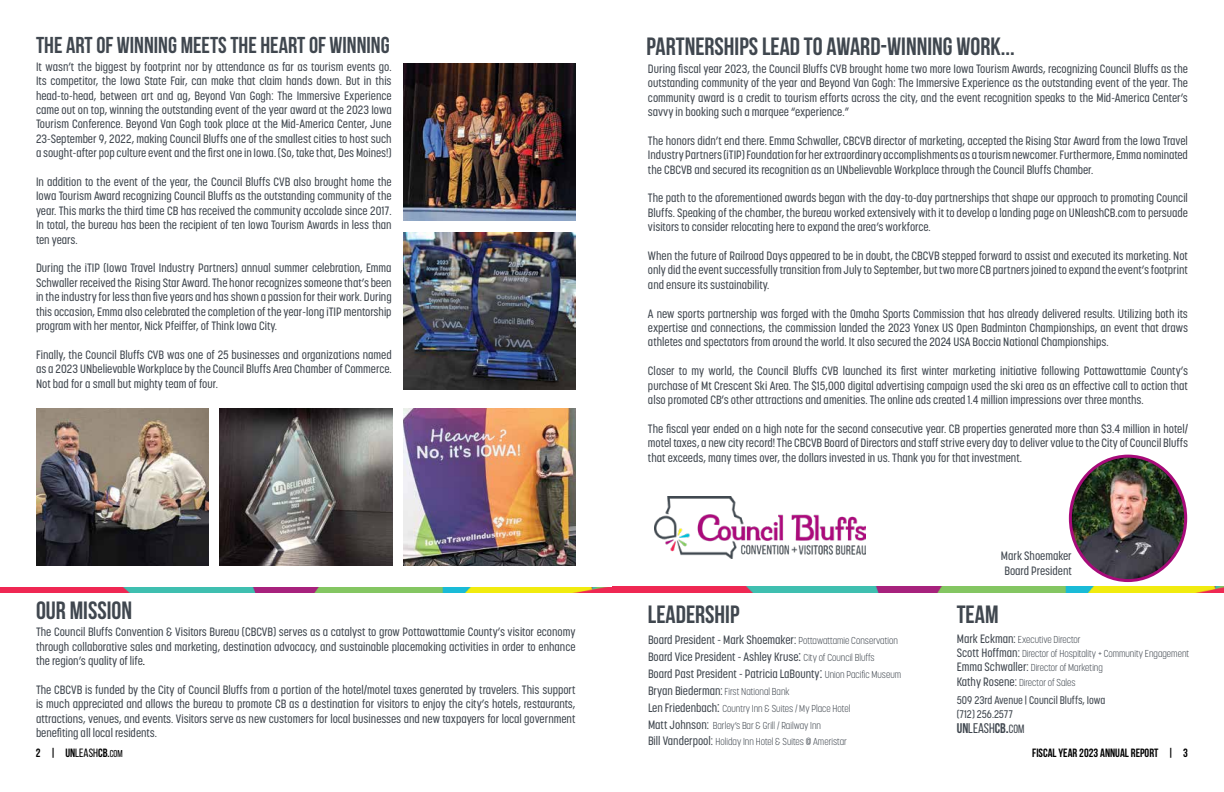
<style>
.page{position:relative;width:1224px;height:792px;background:#fff}
.page>*{position:absolute;margin:0;border:0;box-sizing:border-box;transform-origin:0 0}
.t1{font:700 25px "Bebas Neue";color:#40474f}
.t2{font:700 23px "Bebas Neue";color:#40474f}
.t3{font:14px "Bebas Neue";color:#40474f}
.t4{font:500 12px/14.4px "Korolev Condensed";color:#40474f;text-align:justify}
.t5{font:700 12px "Bebas Neue";color:#000}
.t6{font:500 11px/14.4px "Korolev Condensed";color:#40474f}
.t7{font:300 10px/16.8px "Korolev Condensed";color:#40474f}
.s1{color:#000}
.s2{font-weight:500;font-size:12px}
.s3{font-weight:300;font-size:10px}
.s4{font-size:14px}
.s5{font-weight:500;font-size:14px}
.s6{font-weight:700}
.s7{font-weight:700;font-size:16px}
.s8{font-size:12px}
.s9{font-weight:400}
.s10{font-weight:400;font-size:10px}
</style>
<div class="page">
<img style="left:614px;top:587px;width:610px;height:5px">
<img style="left:0;top:587px;width:614px;height:6px">
<img style="left:1070px;top:456px;width:116px;height:125px">
<div style="left:1069px;top:455px;width:118px;height:127px;border:3px solid #a80b7a;border-radius:50%"></div>
<img style="left:404px;top:63px;width:172px;height:157px">
<img style="left:404px;top:408px;width:172px;height:157px">
<img style="left:36px;top:408px;width:172px;height:157px">
<img style="left:220px;top:408px;width:172px;height:157px">
<img style="left:404px;top:232px;width:172px;height:158px">
<img style="left:654px;top:496px;width:212px;height:62px">
<h2 class="t2" style="left:36px;top:33px;width:355px">THE ART OF WINNING MEETS THE HEART OF WINNING</h2>
<h1 class="t1" style="left:646px;top:32px;width:370px">PARTNERSHIPS LEAD TO AWARD-WINNING WORK...</h1>
<p class="t4" style="left:36px;top:59px;width:357px">It wasn’t the biggest by footprint nor by attendance as far as tourism events go.<br>Its competitor, the Iowa State Fair, can make that claim hands down. But in this head-to-head, between art and ag, Beyond Van Gogh: The Immersive Experience came out on top, winning the outstanding event of the year award at the 2023 Iowa Tourism Conference. Beyond Van Gogh took place at the Mid-America Center, June 23-September 9, 2022, making Council Bluffs one of the smallest cities to host such a sought-after pop culture event and the first one in Iowa. (So, take that, Des Moines!)</p>
<p class="t4" style="left:36px;top:175px;width:357px">In addition to the event of the year, the Council Bluffs CVB also brought home the Iowa Tourism Award recognizing Council Bluffs as the outstanding community of the year. This marks the third time CB has received the community accolade since 2017.<br>In total, the bureau has been the recipient of ten Iowa Tourism Awards in less than ten years.</p>
<p class="t4" style="left:36px;top:261px;width:357px">During the iTIP (Iowa Travel Industry Partners) annual summer celebration, Emma Schwaller received the Rising Star Award. The honor recognizes someone that’s been in the industry for less than five years and has shown a passion for their work. During this occasion, Emma also celebrated the completion of the year-long iTIP mentorship program with her mentor, Nick Pfeiffer, of Think Iowa City.</p>
<p class="t4" style="left:36px;top:347px;width:357px">Finally, the Council Bluffs CVB was one of 25 businesses and organizations named as a 2023 UNbelievable Workplace by the Council Bluffs Area Chamber of Commerce.<br>Not bad for a small but mighty team of four.</p>
<p class="t4" style="left:648px;top:61px;width:542px">During fiscal year 2023, the Council Bluffs CVB brought home two more Iowa Tourism Awards, recognizing Council Bluffs as the outstanding community of the year and Beyond Van Gogh: The Immersive Experience as the outstanding event of the year. The community award is a credit to tourism efforts across the city, and the event recognition speaks to the Mid-America Center’s savvy in booking such a marquee “experience.”</p>
<p class="t4" style="left:648px;top:133px;width:542px">The honors didn’t end there. Emma Schwaller, CBCVB director of marketing, accepted the Rising Star Award from the Iowa Travel Industry Partners (iTIP) Foundation for her extraordinary accomplishments as a tourism newcomer. Furthermore, Emma nominated the CBCVB and secured its recognition as an UNbelievable Workplace through the Council Bluffs Chamber.</p>
<p class="t4" style="left:648px;top:191px;width:542px">The path to the aforementioned awards began with the day-to-day partnerships that shape our approach to promoting Council Bluffs. Speaking of the chamber, the bureau worked extensively with it to develop a landing page on UNleashCB.com to persuade visitors to consider relocating here to expand the area’s workforce.</p>
<p class="t4" style="left:648px;top:249px;width:542px">When the future of Railroad Days appeared to be in doubt, the CBCVB stepped forward to assist and executed its marketing. Not only did the event successfully transition from July to September, but two more CB partners joined to expand the event’s footprint and ensure its sustainability.</p>
<p class="t4" style="left:648px;top:306px;width:542px">A new sports partnership was forged with the Omaha Sports Commission that has already delivered results. Utilizing both its expertise and connections, the commission landed the 2023 Yonex US Open Badminton Championships, an event that draws athletes and spectators from around the world. It also secured the 2024 USA Boccia National Championships.</p>
<p class="t4" style="left:648px;top:364px;width:542px">Closer to my world, the Council Bluffs CVB launched its first winter marketing initiative following Pottawattamie County’s purchase of Mt Crescent Ski Area. The $15,000 digital advertising campaign used the ski area as an effective call to action that also promoted CB’s other attractions and amenities. The online ads created 1.4 million impressions over three months.</p>
<p class="t4" style="left:648px;top:421px;width:542px">The fiscal year ended on a high note for the second consecutive year. CB properties generated more than $3.4 million in hotel/ motel taxes, a new city record! The CBCVB Board of Directors and staff strive every day to deliver value to the City of Council Bluffs that exceeds, many times over, the dollars invested in us. Thank you for that investment.</p>
<p class="t4" style="left:1001px;top:549px;width:73px;text-align:center">Mark Shoemaker<br>Board President</p>
<h1 class="t1" style="left:36px;top:597px;width:98px">OUR MISSION</h1>
<h1 class="t1" style="left:648px;top:600px;width:93px">LEADERSHIP</h1>
<h1 class="t1" style="left:957px;top:600px;width:43px">TEAM</h1>
<p class="t4" style="left:36px;top:625px;width:541px">The Council Bluffs Convention &amp; Visitors Bureau (CBCVB) serves as a catalyst to grow Pottawattamie County’s visitor economy through collaborative sales and marketing, destination advocacy, and sustainable placemaking activities in order to enhance the region’s quality of life<span class="s1">.</span></p>
<p class="t4" style="left:36px;top:682px;width:541px">The CBCVB is funded by the City of Council Bluffs from a portion of the hotel/motel taxes generated by travelers. This support is much appreciated and allows the bureau to promote CB as a destination for visitors to enjoy the city’s hotels, restaurants, attractions, venues, and events. Visitors serve as new customers for local businesses and new taxpayers for local government benefiting all local residents.</p>
<p class="t7" style="left:957px;top:632px;width:234px;line-height:14.4px"><span class="s2">Mark Eckman:</span> Executive Director<br><span class="s2">Scott Hoffman:</span> Director of Hospitality + Community Engagement <span class="s2">Emma Schwaller:</span> Director of Marketing<br><span class="s2">Kathy Rosene:</span> Director of Sales</p>
<p class="t4" style="left:648px;top:631px;width:255px;line-height:16.9px;text-align:left">Board President - Mark Shoemaker: <span class="s3">Pottawattamie Conservation<br></span>Board Vice President - Ashley Kruse<span class="s4">:</span> <span class="s3">City of Council Bluffs<br></span>Board Past President - Patricia LaBounty<span class="s4">:</span> <span class="s3">Union Pacific Museum</span></p>
<p class="t7" style="left:648px;top:683px;width:204px"><span class="s2">Bryan Biederman:</span> First National Bank<br><span class="s2">Len Friedenbach</span><span class="s5">:</span> Country Inn &amp; Suites / My Place Hotel <span class="s2">Matt Johnson:</span> Barley’s Bar &amp; Grill / Railway Inn<br><span class="s2">Bill Vanderpool:</span> Holiday Inn Hotel &amp; Suites @ Ameristar</p>
<p class="t6" style="left:957px;top:693px;width:150px">509 23rd Avenue | Council Bluffs, Iowa (712) 256.2577</p>
<p class="t3" style="left:957px;top:721px;width:69px"><span class="s6">UN</span>LEASH<span class="s6">CB</span><span class="s7">.</span><span class="s8">COM</span></p>
<p class="t5" style="left:36px;top:746px;width:88px">2 | UN<span class="s9">LEASH</span>CB.<span class="s10">COM</span></p>
<p class="t5" style="left:1032px;top:746px;width:157px">FISCAL YEAR 2023 ANNUAL REPORT | 3</p>
</div>
